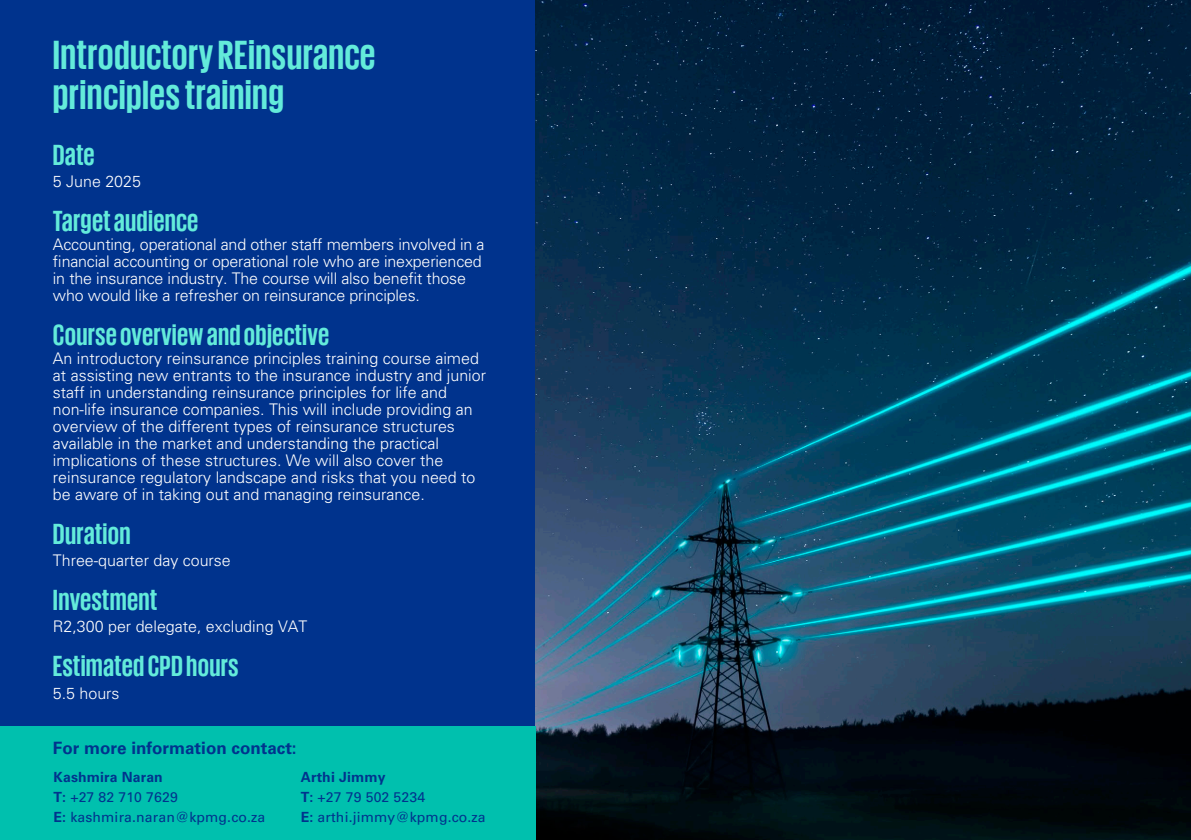
<style>
.page{position:relative;width:1191px;height:840px;background:#fff}
.page>*{position:absolute;margin:0;border:0;box-sizing:border-box;transform-origin:0 0}
.Cover_Subhead_Bold{font:700 42px/40px "KPMG";letter-spacing:.01em;color:#63ebda}
.Cover_Subhead_Bold-2{font:700 30px "KPMG";letter-spacing:.01em;color:#63ebda}
.Folio_Left{font:700 17px "Univers LT Std";color:#00338d}
.Folio_Left-2{font:300 16px/17px "Univers LT Std";color:#fff}
.Folio_Left-3{font:14px "Univers LT Std";letter-spacing:.01em;color:#00338d}
.Folio_Left-4{font:700 14px "Univers LT Std";letter-spacing:.01em;color:#00338d}
.s1{font-weight:700}
</style>
<div class="page">
<div style="left:0;top:0;width:535px;height:839px;background:#00338d"></div>
<img style="left:535px;top:0;width:656px;height:839px">
<div style="left:0;top:726px;width:535px;height:113px;background:#00c0ae"></div>
<p class="Cover_Subhead_Bold" style="left:53px;top:33px;width:324px">Introductory REinsurance principles training</p>
<p class="Cover_Subhead_Bold-2" style="left:53px;top:139px;width:43px">Date</p>
<p class="Folio_Left-2" style="left:53px;top:173px;width:90px">5 June 2025</p>
<p class="Cover_Subhead_Bold-2" style="left:53px;top:205px;width:147px">Target audience</p>
<p class="Folio_Left-2" style="left:53px;top:236px;width:433px">Accounting, operational and other staff members involved in a financial accounting or operational role who are inexperienced in the insurance industry. The course will also benefit those who would like a refresher on reinsurance principles.</p>
<p class="Cover_Subhead_Bold-2" style="left:53px;top:319px;width:278px">Course overview and objective</p>
<p class="Folio_Left-2" style="left:53px;top:350px;width:434px">An introductory reinsurance principles training course aimed at assisting new entrants to the insurance industry and junior staff in understanding reinsurance principles for life and non-life insurance companies. This will include providing an overview of the different types of reinsurance structures available in the market and understanding the practical implications of these structures. We will also cover the reinsurance regulatory landscape and risks that you need to be aware of in taking out and managing reinsurance.</p>
<p class="Cover_Subhead_Bold-2" style="left:53px;top:518px;width:79px">Duration</p>
<p class="Folio_Left-2" style="left:53px;top:552px;width:179px">Three-quarter day course</p>
<p class="Cover_Subhead_Bold-2" style="left:53px;top:584px;width:106px">Investment</p>
<p class="Folio_Left-2" style="left:53px;top:618px;width:256px">R2,300 per delegate, excluding VAT</p>
<p class="Cover_Subhead_Bold-2" style="left:53px;top:650px;width:187px">Estimated CPD hours</p>
<p class="Folio_Left-2" style="left:53px;top:684px;width:68px">5.5 hours</p>
<p class="Folio_Left" style="left:53px;top:738px;width:245px">For more information contact:</p>
<p class="Folio_Left-4" style="left:54px;top:768px;width:111px">Kashmira Naran</p>
<p class="Folio_Left-3" style="left:54px;top:788px;width:126px"><span class="s1">T:</span> +27 82 710 7629</p>
<p class="Folio_Left-3" style="left:54px;top:808px;width:213px"><span class="s1">E:</span> kashmira.naran@kpmg.co.za</p>
<p class="Folio_Left-4" style="left:301px;top:768px;width:86px">Arthi Jimmy</p>
<p class="Folio_Left-3" style="left:301px;top:788px;width:126px"><span class="s1">T:</span> +27 79 502 5234</p>
<p class="Folio_Left-3" style="left:301px;top:808px;width:186px"><span class="s1">E:</span> arthi.jimmy@kpmg.co.za</p>
</div>
